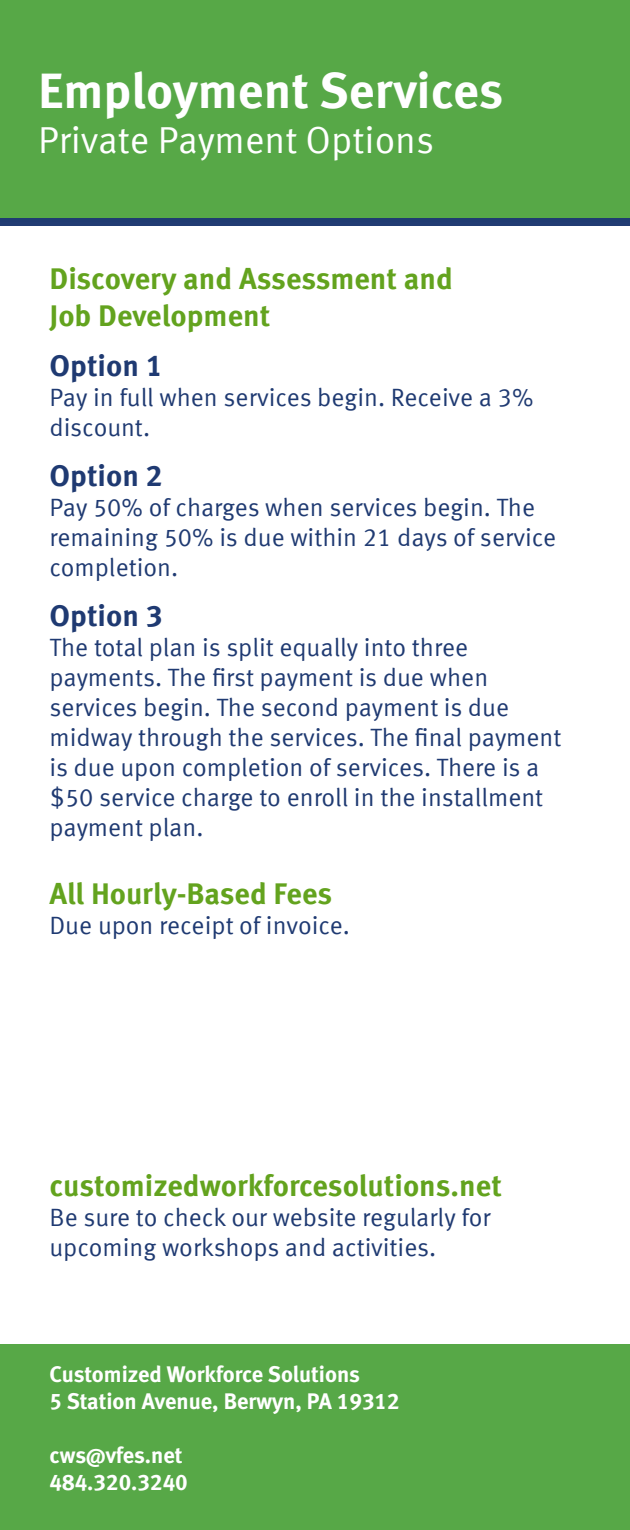
<style>
.page{position:relative;width:630px;height:1530px;background:#fff}
.page>*{position:absolute;margin:0;border:0;box-sizing:border-box;transform-origin:0 0}
.t1{font:700 50px "Meta Offc";color:#fff}
.t2{font:37.5px "Meta Offc Norm";color:#fff}
.t3{font:700 30px/37.5px "Meta Offc";color:#63a31e}
.t4{font:700 30px "Meta Offc";color:#1f3a72}
.t5{font:25px/30px "Meta Offc Norm";color:#1f3a72}
.t6{font:22.5px "Meta Bold LF";color:#fff}
</style>
<div class="page">
<div style="left:0;top:0;width:630px;height:222px;background:#55a745"></div>
<div style="left:0;top:1344px;width:630px;height:186px;background:#55a745"></div>
<div style="left:0;top:218px;width:630px;height:8px;background:#1f3a72"></div>
<p class="t1" style="left:38px;top:61px;width:467px">Employment Services</p>
<p class="t2" style="left:38px;top:119px;width:397px">Private Payment Options</p>
<p class="t3" style="left:49px;top:260px;width:405px">Discovery and Assessment and<br>Job Development</p>
<p class="t4" style="left:49px;top:348px;width:115px">Option 1</p>
<p class="t5" style="left:49px;top:383px;width:486px">Pay in full when services begin. Receive a 3% discount.</p>
<p class="t4" style="left:49px;top:458px;width:115px">Option 2</p>
<p class="t5" style="left:49px;top:493px;width:508px">Pay 50% of charges when services begin. The remaining 50% is due within 21 days of service completion.</p>
<p class="t4" style="left:49px;top:598px;width:115px">Option 3</p>
<p class="t5" style="left:49px;top:633px;width:514px">The total plan is split equally into three payments. The first payment is due when services begin. The second payment is due midway through the services. The final payment is due upon completion of services. There is a $50 service charge to enroll in the installment payment plan.</p>
<p class="t3" style="left:49px;top:875px;width:284px">All Hourly-Based Fees</p>
<p class="t5" style="left:49px;top:911px;width:302px">Due upon receipt of invoice.</p>
<p class="t3" style="left:49px;top:1168px;width:454px">customizedworkforcesolutions.net</p>
<p class="t5" style="left:49px;top:1203px;width:443px">Be sure to check our website regularly for upcoming workshops and activities.</p>
<p class="t6" style="left:49px;top:1361px;width:312px">Customized Workforce Solutions</p>
<p class="t6" style="left:49px;top:1388px;width:352px">5 Station Avenue, Berwyn, PA 19312</p>
<p class="t6" style="left:49px;top:1442px;width:134px">cws@vfes.net</p>
<p class="t6" style="left:49px;top:1469px;width:140px">484.320.3240</p>
</div>
